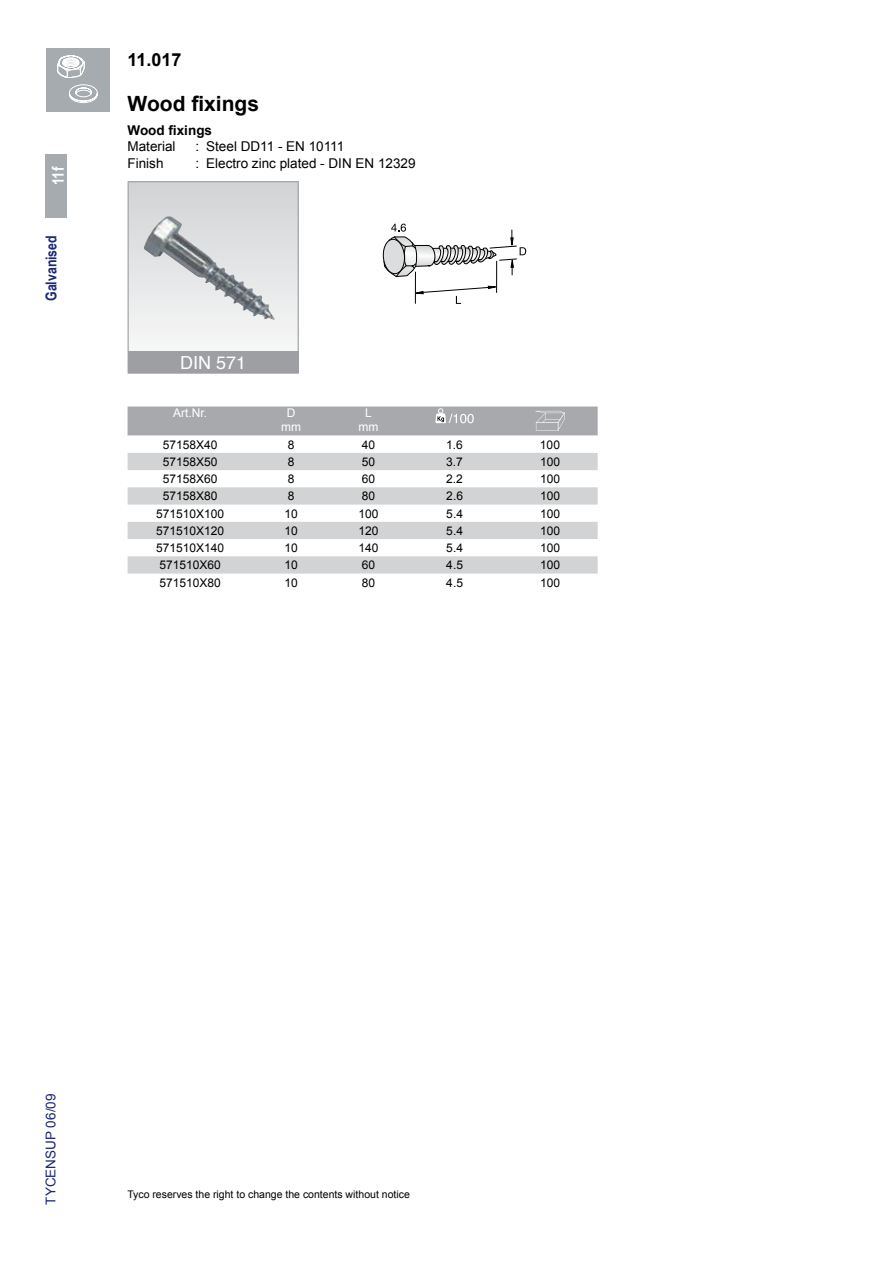
<style>
.page{position:relative;width:893px;height:1263px;background:#fff}
.page>*{position:absolute;margin:0;border:0;box-sizing:border-box;transform-origin:0 0}
.t1{font:700 21px "Arial";color:#000}
.t2{font:700 18px "Arial";color:#000}
.t3{font:18px "Helvetica";color:#fff}
.t4{font:700 16.05px "Arial Narrow";color:#fff}
.t5{font:700 15px "Arial Narrow";color:#1c2674}
.t6{font:13.5px "Arial";color:#000}
.t7{font:13.5px "Arial";color:#1c2674}
.t8{font:700 13.5px "Arial";color:#000}
.t9{font:12px "Arial";color:#000}
.t10{font:12px/14.4px "Arial";color:#fff;text-align:center}
.t11{font:10.5px "Arial";color:#000}
</style>
<div class="page">
<div style="left:46px;top:154px;width:21px;height:64px;background:#a6abb0"></div>
<div style="left:46px;top:48px;width:63px;height:64px;background:#a6abb0"></div>
<svg style="left:57px;top:55px;width:41px;height:48px"></svg>
<div style="left:128px;top:182px;width:170px;height:170px;background:linear-gradient(to bottom,#d1d3d4,#f6f7f7)"></div>
<div style="left:128px;top:352px;width:170px;height:21px;background:#9d9fa2"></div>
<svg style="left:298px;top:352px;width:1px;height:21px"></svg>
<hr style="left:128px;top:373px;width:171px;height:1px;background:#9d9fa2">
<hr style="left:128px;top:181px;width:171px;height:1px;background:#9d9fa2">
<hr style="left:128px;top:182px;width:1px;height:169px;background:#9d9fa2">
<hr style="left:298px;top:182px;width:1px;height:169px;background:#9d9fa2">
<hr style="left:128px;top:351px;width:171px;height:1px;background:#9d9fa2">
<img style="left:143px;top:216px;width:132px;height:105px">
<svg style="left:414px;top:286px;width:84px;height:18px"></svg>
<hr style="left:496px;top:261px;width:1px;height:32px;background:#000">
<hr style="left:415px;top:272px;width:1px;height:32px;background:#000">
<svg style="left:383px;top:224px;width:143px;height:53px"></svg>
<svg style="left:128px;top:573px;width:470px;height:1px"></svg>
<svg style="left:128px;top:453px;width:470px;height:120px;fill:#d1d3d4"></svg>
<svg style="left:128px;top:406px;width:470px;height:30px;background:#abadb0"></svg>
<h3 class="t4" style="left:46px;top:185px;width:20px;rotate:-90deg">11f</h3>
<p class="t5" style="left:40px;top:301px;width:67px;rotate:-90deg">Galvanised</p>
<h2 class="t2" style="left:128px;top:48px;width:56px">11.017</h2>
<h1 class="t1" style="left:128px;top:90px;width:133px">Wood fixings</h1>
<p class="t8" style="left:128px;top:122px;width:86px">Wood fixings</p>
<p class="t6" style="left:128px;top:138px;width:50px">Material</p>
<p class="t6" style="left:196px;top:138px;width:150px">: Steel DD11 - EN 10111</p>
<p class="t6" style="left:128px;top:154px;width:38px">Finish</p>
<p class="t6" style="left:196px;top:154px;width:221px">: Electro zinc plated - DIN EN 12329</p>
<h2 class="t3" style="left:180px;top:349px;width:68px">DIN 571</h2>
<p class="t10" style="left:173px;top:406px;width:36px">Art.Nr.</p>
<p class="t10" style="left:281px;top:406px;width:21px">D mm</p>
<p class="t10" style="left:358px;top:406px;width:21px">L mm</p>
<p class="t9" style="left:163px;top:436px;width:56px">57158X40</p>
<p class="t9" style="left:288px;top:436px;width:8px">8</p>
<p class="t9" style="left:362px;top:436px;width:15px">40</p>
<p class="t9" style="left:446px;top:436px;width:18px">1.6</p>
<p class="t9" style="left:540px;top:436px;width:22px">100</p>
<p class="t9" style="left:163px;top:454px;width:56px">57158X50</p>
<p class="t9" style="left:288px;top:454px;width:8px">8</p>
<p class="t9" style="left:362px;top:454px;width:15px">50</p>
<p class="t9" style="left:446px;top:454px;width:18px">3.7</p>
<p class="t9" style="left:540px;top:454px;width:22px">100</p>
<p class="t9" style="left:163px;top:471px;width:56px">57158X60</p>
<p class="t9" style="left:288px;top:471px;width:8px">8</p>
<p class="t9" style="left:362px;top:471px;width:15px">60</p>
<p class="t9" style="left:446px;top:471px;width:18px">2.2</p>
<p class="t9" style="left:540px;top:471px;width:22px">100</p>
<p class="t9" style="left:163px;top:488px;width:56px">57158X80</p>
<p class="t9" style="left:288px;top:488px;width:8px">8</p>
<p class="t9" style="left:362px;top:488px;width:15px">80</p>
<p class="t9" style="left:446px;top:488px;width:18px">2.6</p>
<p class="t9" style="left:540px;top:488px;width:22px">100</p>
<p class="t9" style="left:156px;top:505px;width:70px">571510X100</p>
<p class="t9" style="left:285px;top:505px;width:15px">10</p>
<p class="t9" style="left:358px;top:505px;width:22px">100</p>
<p class="t9" style="left:446px;top:505px;width:18px">5.4</p>
<p class="t9" style="left:540px;top:505px;width:22px">100</p>
<p class="t9" style="left:156px;top:523px;width:70px">571510X120</p>
<p class="t9" style="left:285px;top:523px;width:15px">10</p>
<p class="t9" style="left:358px;top:523px;width:22px">120</p>
<p class="t9" style="left:446px;top:523px;width:18px">5.4</p>
<p class="t9" style="left:540px;top:523px;width:22px">100</p>
<p class="t9" style="left:156px;top:540px;width:70px">571510X140</p>
<p class="t9" style="left:285px;top:540px;width:15px">10</p>
<p class="t9" style="left:358px;top:540px;width:22px">140</p>
<p class="t9" style="left:446px;top:540px;width:18px">5.4</p>
<p class="t9" style="left:540px;top:540px;width:22px">100</p>
<p class="t9" style="left:159px;top:557px;width:63px">571510X60</p>
<p class="t9" style="left:285px;top:557px;width:15px">10</p>
<p class="t9" style="left:362px;top:557px;width:15px">60</p>
<p class="t9" style="left:446px;top:557px;width:18px">4.5</p>
<p class="t9" style="left:540px;top:557px;width:22px">100</p>
<p class="t9" style="left:159px;top:574px;width:63px">571510X80</p>
<p class="t9" style="left:285px;top:574px;width:15px">10</p>
<p class="t9" style="left:362px;top:574px;width:15px">80</p>
<p class="t9" style="left:446px;top:574px;width:18px">4.5</p>
<p class="t9" style="left:540px;top:574px;width:22px">100</p>
<p class="t7" style="left:42px;top:1204px;width:112px;rotate:-90deg">TYCENSUP 06/09</p>
<p class="t11" style="left:127px;top:1187px;width:284px">Tyco reserves the right to change the contents without notice</p>
</div>
